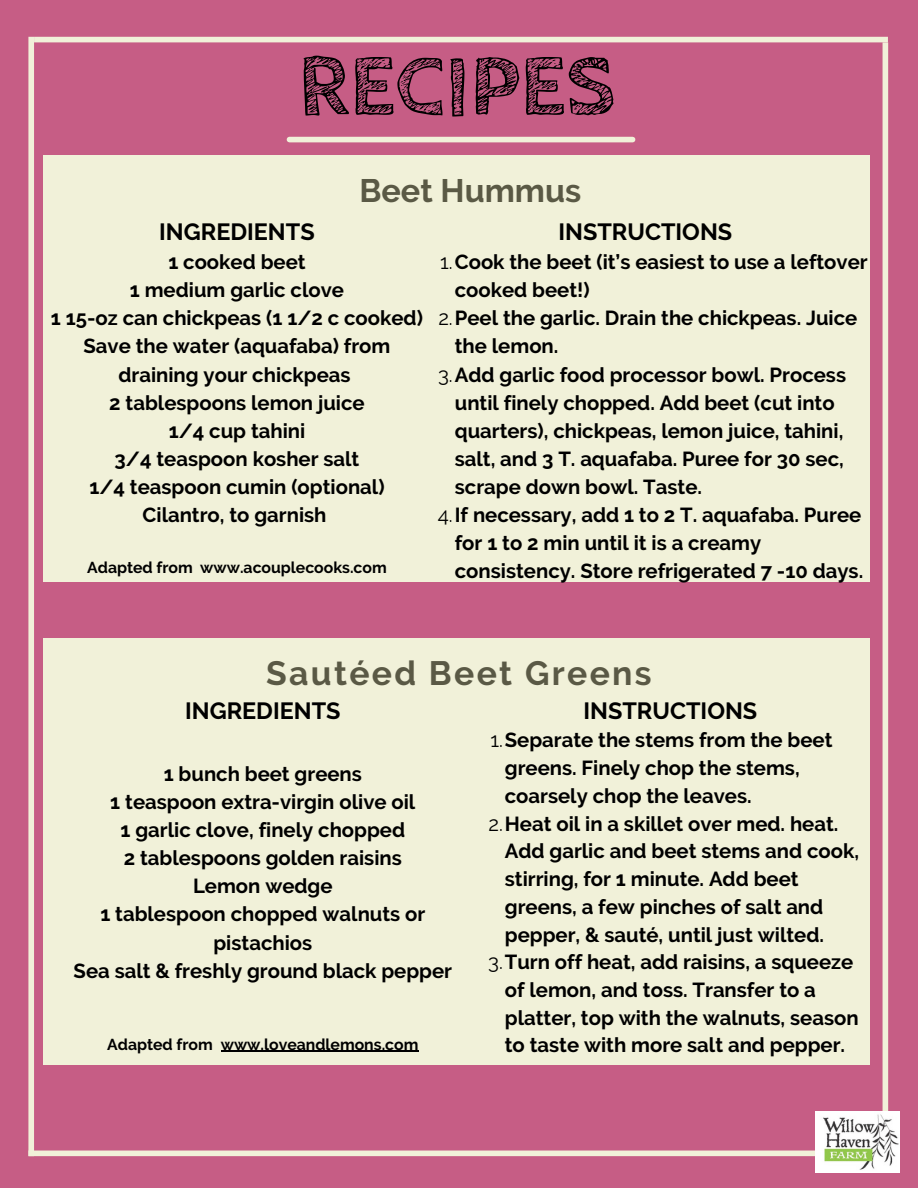
<style>
.page{position:relative;width:918px;height:1188px;background:#c65d85}
.page>*{position:absolute;margin:0;border:0;box-sizing:border-box;transform-origin:0 0}
.t1{font:700 88.2px "Cabin Sketch";color:#000}
.t2{font:700 33.75px "Raleway";letter-spacing:.07em;color:#5a5945}
.t3{font:700 32.4px "Raleway";color:#5a5945}
.t4{font:700 23.4px "Raleway";color:#000}
.t5{font:700 20.25px/28.2px "Raleway";color:#000}
.t6{font:700 15.75px "Raleway";color:#000}
.s1{font-weight:400}
</style>
<div class="page">
<div style="left:34px;top:37px;width:854px;height:5px;background:#f1f1d9"></div>
<div style="left:28px;top:1151px;width:861px;height:5px;background:#f1f1d9"></div>
<div style="left:28px;top:37px;width:6px;height:1119px;background:#f1f1d9"></div>
<div style="left:883px;top:42px;width:5px;height:1114px;background:#f1f1d9"></div>
<div style="left:43px;top:155px;width:827px;height:427px;background:#f1f1d9"></div>
<div style="left:289px;top:137px;width:344px;height:5px;background:#f1f1d9"></div>
<img style="left:815px;top:1112px;width:84px;height:61px">
<div style="left:43px;top:638px;width:827px;height:427px;background:#f1f1d9"></div>
<hr style="left:221px;top:1051px;width:197px;height:1px;background:#000">
<p class="t1" style="left:298px;top:37px;width:318px">RECIPES</p>
<p class="t4" style="left:159px;top:218px;width:157px">INGREDIENTS</p>
<p class="t3" style="left:359px;top:172px;width:223px">Beet Hummus</p>
<p class="t4" style="left:559px;top:218px;width:175px">INSTRUCTIONS</p>
<p class="t5" style="left:168px;top:248px;width:139px">1 cooked beet</p>
<p class="t5" style="left:130px;top:276px;width:216px">1 medium garlic clove</p>
<p class="t5" style="left:51px;top:304px;width:374px">1 15-oz can chickpeas (1 1/2 c cooked)</p>
<p class="t5" style="left:84px;top:332px;width:308px;text-align:center">Save the water (aquafaba) from draining your chickpeas</p>
<p class="t5" style="left:109px;top:388px;width:257px">2 tablespoons lemon juice</p>
<p class="t5" style="left:169px;top:417px;width:138px">1/4 cup tahini</p>
<p class="t5" style="left:115px;top:445px;width:246px">3/4 teaspoon kosher salt</p>
<p class="t5" style="left:89px;top:473px;width:297px">1/4 teaspoon cumin (optional)</p>
<p class="t5" style="left:143px;top:501px;width:185px">Cilantro, to garnish</p>
<p class="t6" style="left:87px;top:558px;width:301px">Adapted from www.acouplecooks.com</p>
<p class="t5" style="left:455px;top:248px;width:414px;text-indent:-15px"><span class="s1">1.</span>Cook the beet (it’s easiest to use a leftover cooked beet!)</p>
<p class="t5" style="left:455px;top:304px;width:404px;text-indent:-16px"><span class="s1">2.</span>Peel the garlic. Drain the chickpeas. Juice the lemon.</p>
<p class="t5" style="left:455px;top:360px;width:393px;text-indent:-17px"><span class="s1">3.</span>Add garlic food processor bowl. Process until finely chopped. Add beet (cut into quarters), chickpeas, lemon juice, tahini, salt, and 3 T. aquafaba. Puree for 30 sec, scrape down bowl. Taste.</p>
<p class="t5" style="left:455px;top:501px;width:410px;text-indent:-17px"><span class="s1">4.</span>If necessary, add 1 to 2 T. aquafaba. Puree for 1 to 2 min until it is a creamy consistency. Store refrigerated 7 -10 days.</p>
<p class="t2" style="left:266px;top:653px;width:387px">Sautéed Beet Greens</p>
<p class="t4" style="left:185px;top:697px;width:157px">INGREDIENTS</p>
<p class="t5" style="left:164px;top:760px;width:200px">1 bunch beet greens</p>
<p class="t5" style="left:110px;top:788px;width:307px">1 teaspoon extra-virgin olive oil</p>
<p class="t5" style="left:121px;top:816px;width:286px">1 garlic clove, finely chopped</p>
<p class="t5" style="left:124px;top:844px;width:280px">2 tablespoons golden raisins</p>
<p class="t5" style="left:193px;top:872px;width:141px">Lemon wedge</p>
<p class="t5" style="left:100px;top:900px;width:326px;text-align:center">1 tablespoon chopped walnuts or pistachios</p>
<p class="t5" style="left:74px;top:956px;width:380px">Sea salt &amp; freshly ground black pepper</p>
<p class="t6" style="left:107px;top:1035px;width:313px">Adapted from www.loveandlemons.com</p>
<p class="t4" style="left:584px;top:697px;width:175px">INSTRUCTIONS</p>
<p class="t5" style="left:505px;top:726px;width:329px;line-height:27.8px;text-indent:-15px"><span class="s1">1.</span>Separate the stems from the beet greens. Finely chop the stems, coarsely chop the leaves.</p>
<p class="t5" style="left:505px;top:810px;width:356px;line-height:27.8px;text-indent:-16px"><span class="s1">2.</span>Heat oil in a skillet over med. heat.<br>Add garlic and beet stems and cook, stirring, for 1 minute. Add beet greens, a few pinches of salt and pepper, &amp; sauté, until just wilted.</p>
<p class="t5" style="left:505px;top:948px;width:355px;line-height:27.8px;text-indent:-17px"><span class="s1">3.</span>Turn off heat, add raisins, a squeeze of lemon, and toss. Transfer to a platter, top with the walnuts, season to taste with more salt and pepper.</p>
</div>
